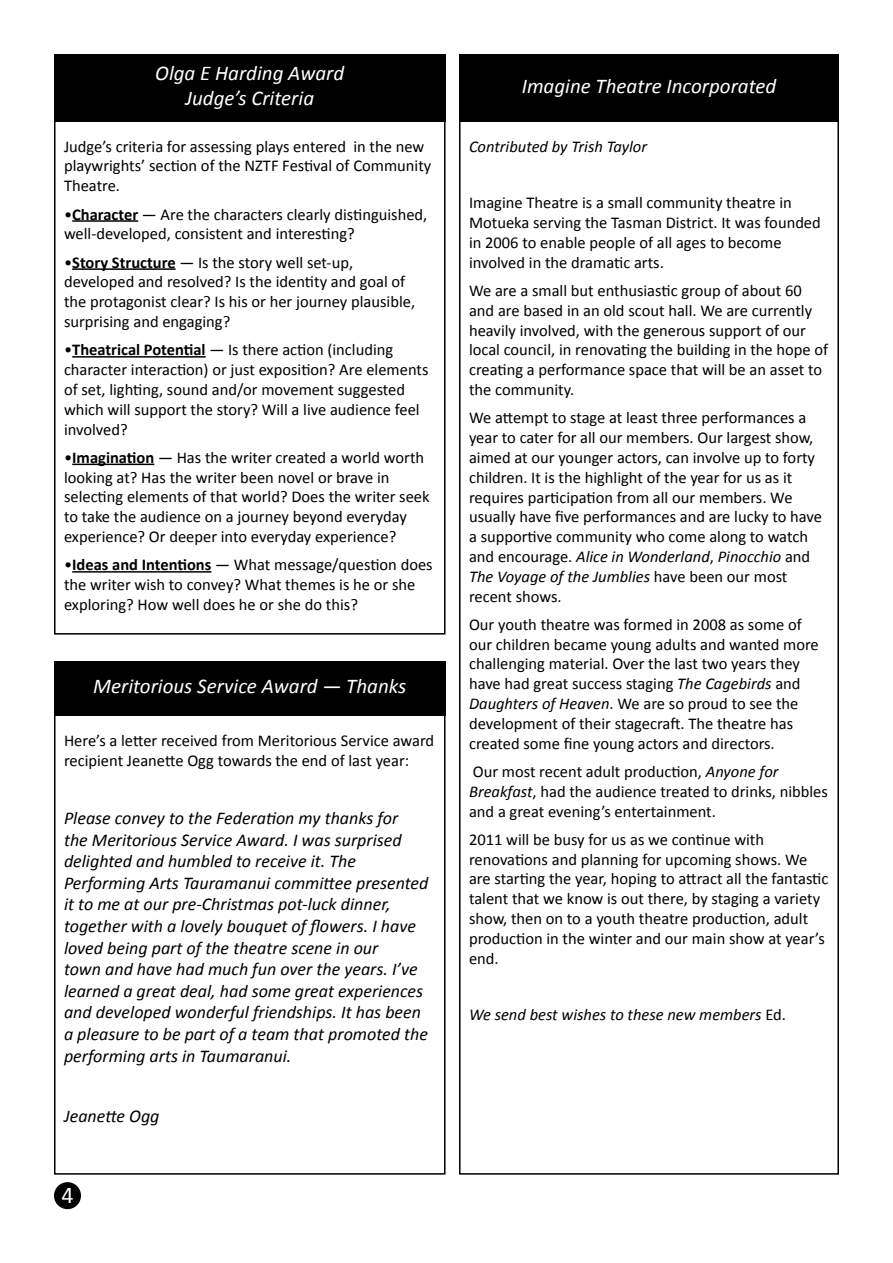
<style>
.page{position:relative;width:893px;height:1263px;background:#fff}
.page>*{position:absolute;margin:0;border:0;box-sizing:border-box;transform-origin:0 0}
.t1{font:24px "Calibri";color:#fff}
.t2{font:italic 21px/25.2px "Calibri";color:#fff;text-align:center}
.t3{font:italic 18px/21.6px "Calibri";color:#000}
.t4{font:16.5px/19.8px "Calibri";color:#000}
.t5{font:italic 16.5px "Calibri";color:#000}
.s1{font-weight:700}
.s2{font-style:italic}
.s3{font-style:normal}
</style>
<div class="page">
<div style="left:54px;top:1182px;width:27px;height:27px;background:#000;border-radius:50%"></div>
<hr style="left:72px;top:220px;width:66px;height:2px;background:#000">
<hr style="left:72px;top:268px;width:104px;height:2px;background:#000">
<hr style="left:72px;top:356px;width:134px;height:2px;background:#000">
<hr style="left:72px;top:464px;width:82px;height:1px;background:#000">
<hr style="left:72px;top:571px;width:139px;height:2px;background:#000">
<div style="left:54px;top:108px;width:392px;height:526px;border:2px solid #000"></div>
<div style="left:54px;top:702px;width:392px;height:473px;border:2px solid #000"></div>
<div style="left:54px;top:54px;width:392px;height:68px;background:#000"></div>
<div style="left:459px;top:54px;width:380px;height:68px;background:#000"></div>
<div style="left:54px;top:662px;width:392px;height:54px;background:#000"></div>
<p class="t2" style="left:155px;top:60px;width:190px">Olga E Harding Award<br>Judge’s Criteria</p>
<p class="t4" style="left:64px;top:136px;width:369px">Judge’s criteria for assessing plays entered in the new playwrights’ section of the NZTF Festival of Community<br>Theatre.</p>
<p class="t4" style="left:64px;top:204px;width:365px">•<span class="s1">Character</span> — Are the characters clearly distinguished, well-developed, consistent and interesting?</p>
<p class="t4" style="left:64px;top:252px;width:353px">•<span class="s1">Story Structure</span> — Is the story well set-up, developed and resolved? Is the identity and goal of the protagonist clear? Is his or her journey plausible, surprising and engaging?</p>
<p class="t4" style="left:64px;top:340px;width:366px">•<span class="s1">Theatrical Potential</span> — Is there action (including character interaction) or just exposition? Are elements of set, lighting, sound and/or movement suggested which will support the story? Will a live audience feel involved?</p>
<p class="t4" style="left:64px;top:448px;width:367px">•<span class="s1">Imagination</span> — Has the writer created a world worth looking at? Has the writer been novel or brave in selecting elements of that world? Does the writer seek to take the audience on a journey beyond everyday experience? Or deeper into everyday experience?</p>
<p class="t4" style="left:64px;top:555px;width:370px">•<span class="s1">Ideas and Intentions</span> — What message/question does the writer wish to convey? What themes is he or she exploring? How well does he or she do this?</p>
<p class="t2" style="left:93px;top:673px;width:315px">Meritorious Service Award — Thanks</p>
<p class="t4" style="left:64px;top:730px;width:372px">Here’s a letter received from Meritorious Service award recipient Jeanette Ogg towards the end of last year:</p>
<p class="t3" style="left:64px;top:806px;width:366px">Please convey to the Federation my thanks for<br>the Meritorious Service Award. I was surprised delighted and humbled to receive it. The Performing Arts Tauramanui committee presented it to me at our pre-Christmas pot-luck dinner, together with a lovely bouquet of flowers. I have loved being part of the theatre scene in our<br>town and have had much fun over the years. I’ve learned a great deal, had some great experiences and developed wonderful friendships. It has been a pleasure to be part of a team that promoted the performing arts in Taumaranui.</p>
<p class="t3" style="left:64px;top:1104px;width:97px">Jeanette Ogg</p>
<h1 class="t1" style="left:61px;top:1180px;width:14px">4</h1>
<p class="t2" style="left:522px;top:72px;width:256px">Imagine Theatre Incorporated</p>
<p class="t5" style="left:469px;top:135px;width:180px">Contributed by Trish Taylor</p>
<p class="t4" style="left:469px;top:193px;width:353px">Imagine Theatre is a small community theatre in Motueka serving the Tasman District. It was founded in 2006 to enable people of all ages to become involved in the dramatic arts.</p>
<p class="t4" style="left:469px;top:281px;width:361px">We are a small but enthusiastic group of about 60 and are based in an old scout hall. We are currently heavily involved, with the generous support of our local council, in renovating the building in the hope of creating a performance space that will be an asset to the community.</p>
<p class="t4" style="left:469px;top:408px;width:354px">We attempt to stage at least three performances a year to cater for all our members. Our largest show, aimed at our younger actors, can involve up to forty children. It is the highlight of the year for us as it requires participation from all our members. We usually have five performances and are lucky to have a supportive community who come along to watch and encourage. <span class="s2">Alice in Wonderland</span>, <span class="s2">Pinocchio</span> and <span class="s2">The Voyage of the Jumblies</span> have been our most recent shows.</p>
<p class="t4" style="left:469px;top:614px;width:351px">Our youth theatre was formed in 2008 as some of our children became young adults and wanted more challenging material. Over the last two years they have had great success staging <span class="s2">The Cagebirds</span> and <span class="s2">Daughters of Heaven</span>. We are so proud to see the development of their stagecraft. The theatre has created some fine young actors and directors.</p>
<p class="t4" style="left:469px;top:762px;width:360px">Our most recent adult production, <span class="s2">Anyone for<br>Breakfast</span>, had the audience treated to drinks, nibbles and a great evening’s entertainment.</p>
<p class="t4" style="left:469px;top:829px;width:361px">2011 will be busy for us as we continue with renovations and planning for upcoming shows. We are starting the year, hoping to attract all the fantastic talent that we know is out there, by staging a variety show, then on to a youth theatre production, adult production in the winter and our main show at year’s end.</p>
<p class="t5" style="left:469px;top:1003px;width:319px">We send best wishes to these new members <span class="s3">Ed.</span></p>
</div>
